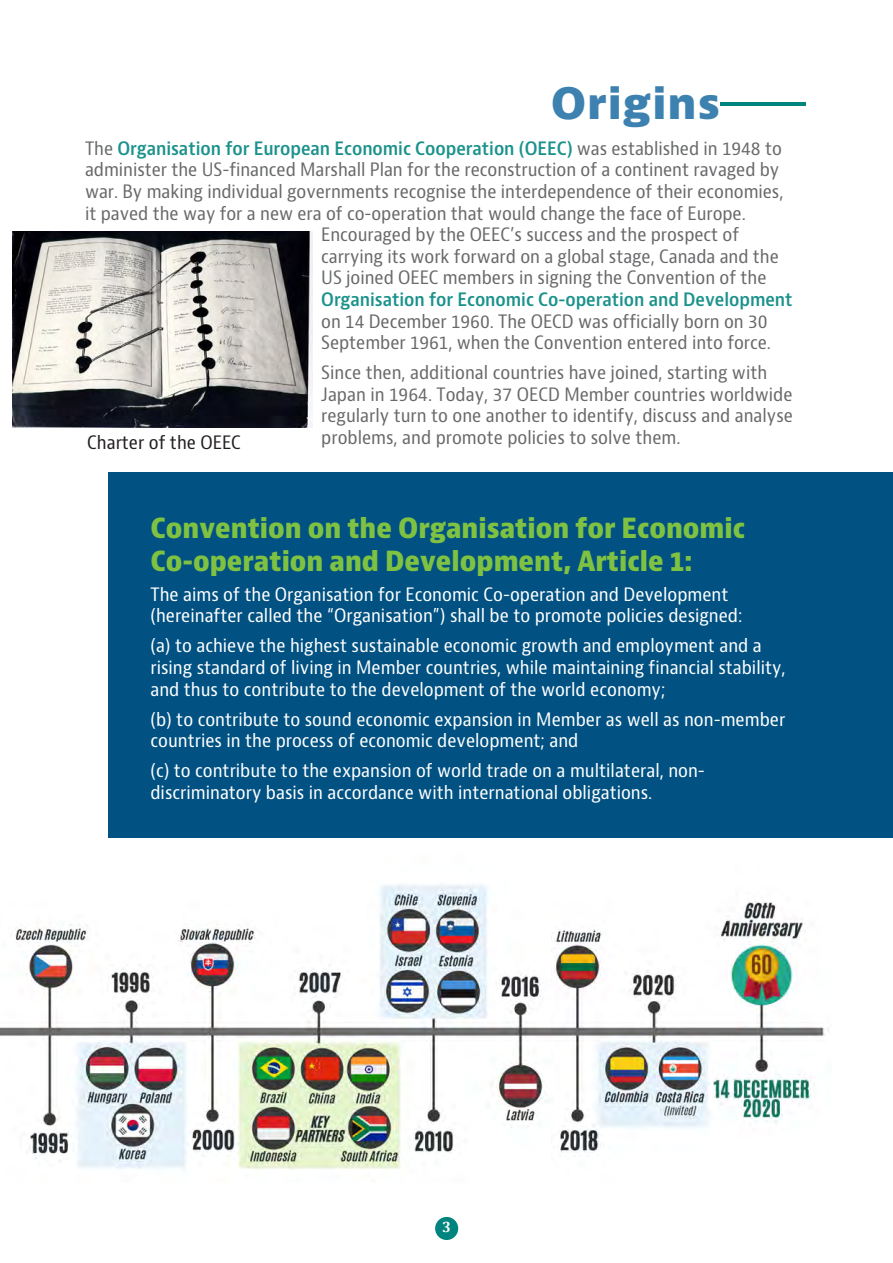
<style>
.page{position:relative;width:893px;height:1263px;background:#fff}
.page>*{position:absolute;margin:0;border:0;box-sizing:border-box;transform-origin:0 0}
.t1{font:800 42px "OECD Bernini";letter-spacing:.025em;color:#0c629b}
.t2{font:700 condensed 27px/32.4px "OECD Bernini";color:#7fc241}
.t3{font:condensed 18px/21.6px "OECD Bernini";letter-spacing:-.005em;color:#57585a}
.t4{font:condensed 18px/21.6px "OECD Bernini";color:#fff}
.t5{font:600 condensed 18px "OECD Bernini";letter-spacing:-.005em;color:#00857e}
.t6{font:condensed 18px "OECD Bernini";color:#231f20}
.t7{font:700 15px "Cambria";color:#fff}
.s1{font-weight:400;color:#57585a}
</style>
<div class="page">
<div style="left:435px;top:1217px;width:23px;height:23px;background:#00857e;border-radius:50%"></div>
<hr style="left:720px;top:102px;width:85px;height:4px;background:#00857e">
<div style="left:109px;top:472px;width:784px;height:366px;background:#015283"></div>
<img style="left:0;top:884px;width:829px;height:286px">
<img style="left:13px;top:231px;width:300px;height:197px">
<h1 class="t1" style="left:551px;top:76px;width:171px">Origins</h1>
<p class="t5" style="left:85px;top:137px;width:698px"><span class="s1">The</span> Organisation for European Economic Cooperation (OEEC) <span class="s1">was established in 1948 to</span></p>
<p class="t3" style="left:85px;top:159px;width:696px">administer the US-financed Marshall Plan for the reconstruction of a continent ravaged by</p>
<p class="t3" style="left:85px;top:181px;width:700px">war. By making individual governments recognise the interdependence of their economies,</p>
<p class="t3" style="left:85px;top:203px;width:662px">it paved the way for a new era of co‑operation that would change the face of Europe.</p>
<p class="t3" style="left:321px;top:224px;width:419px">Encouraged by the OEEC’s success and the prospect of</p>
<p class="t3" style="left:321px;top:246px;width:459px">carrying its work forward on a global stage, Canada and the</p>
<p class="t3" style="left:321px;top:267px;width:447px">US joined OEEC members in signing the Convention of the</p>
<p class="t5" style="left:321px;top:288px;width:473px">Organisation for Economic Co-operation and Development</p>
<p class="t3" style="left:321px;top:311px;width:451px">on 14 December 1960. The OECD was officially born on 30<br>September 1961, when the Convention entered into force.</p>
<p class="t3" style="left:321px;top:362px;width:473px">Since then, additional countries have joined, starting with Japan in 1964. Today, 37 OECD Member countries worldwide regularly turn to one another to identify, discuss and analyse problems, and promote policies to solve them.</p>
<p class="t6" style="left:87px;top:431px;width:155px">Charter of the OEEC</p>
<h2 class="t2" style="left:150px;top:513px;width:596px">Convention on the Organisation for Economic<br>Co‑operation and Development, Article 1:</h2>
<p class="t4" style="left:150px;top:584px;width:594px">The aims of the Organisation for Economic Co-operation and Development (hereinafter called the “Organisation”) shall be to promote policies designed:</p>
<p class="t4" style="left:150px;top:635px;width:637px">(a) to achieve the highest sustainable economic growth and employment and a rising standard of living in Member countries, while maintaining financial stability, and thus to contribute to the development of the world economy;</p>
<p class="t4" style="left:150px;top:709px;width:636px">(b) to contribute to sound economic expansion in Member as well as non-member countries in the process of economic development; and</p>
<p class="t4" style="left:150px;top:760px;width:556px">(c) to contribute to the expansion of world trade on a multilateral, non&shy;discriminatory basis in accordance with international obligations.</p>
<p class="t7" style="left:442px;top:1217px;width:10px">3</p>
</div>
